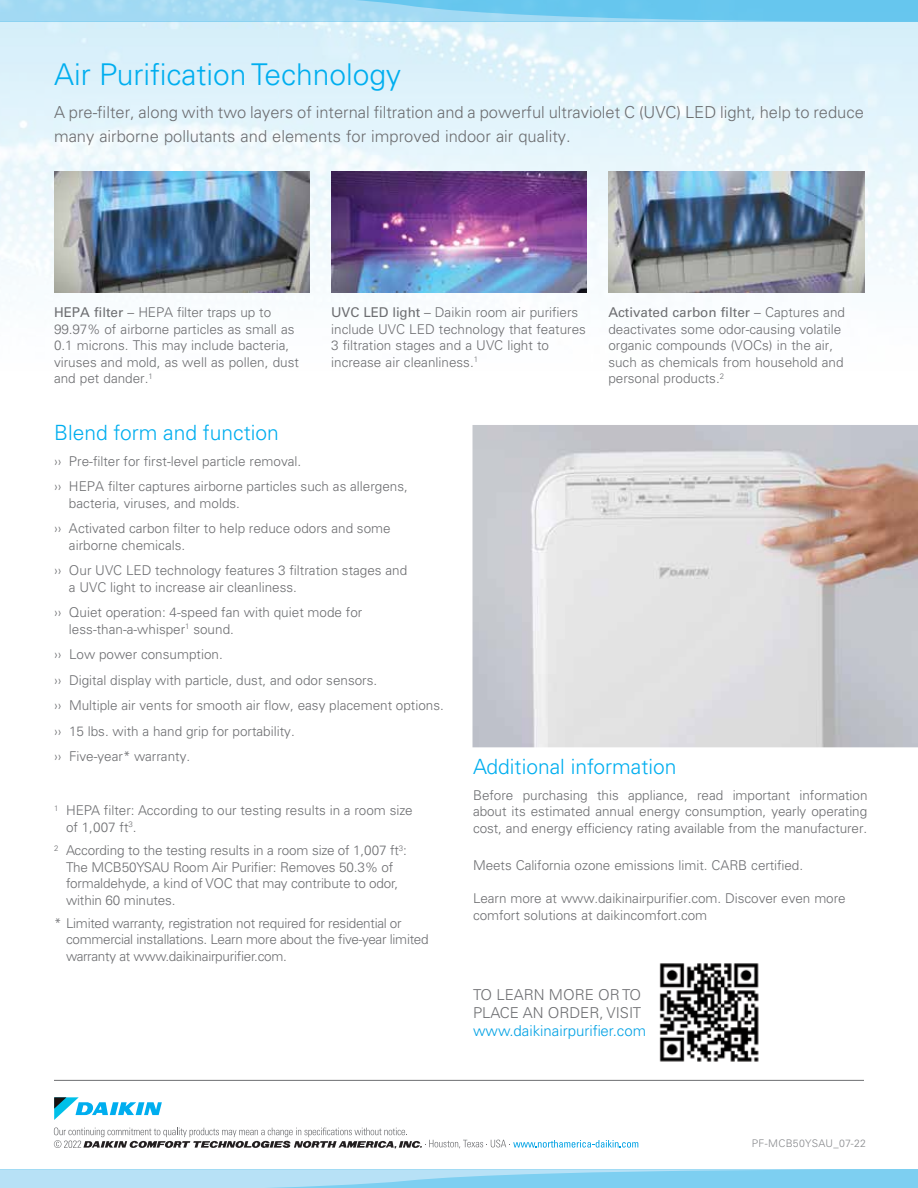
<style>
.page{position:relative;width:918px;height:1188px;background:#fff}
.page>*{position:absolute;margin:0;border:0;box-sizing:border-box;transform-origin:0 0}
.t1{font:300 30px "Univers LT Pro 45";color:#00aeef}
.t2{font:300 21px "Univers LT Pro 45";color:#00aeef}
.t3{font:300 16.5px/24px "Univers LT Pro 45";color:#6d6e71}
.t4{font:300 15px/18px "Univers LT Std";color:#6d6e71}
.t5{font:300 15px "Univers LT Std";color:#00a1e4}
.t6{font:300 13.5px/16.5px "Univers LT Pro 45";color:#6d6e71}
.t7{font:300 13.5px/16.5px "Univers LT Pro 45";letter-spacing:-.02em;color:#6d6e71}
.t8{font:13.5px "Univers LT Pro 55 Roman";color:#6d6e71}
.t9{font:300 10.5px "Univers LT Pro 45";letter-spacing:.02em;color:#888a8d}
.s1{font-family:"Univers LT Pro 55 Roman";font-weight:400}
.s2{font-family:"Univers LT Pro 45";font-weight:300}
</style>
<div class="page">
<img style="left:659px;top:963px;width:100px;height:99px">
<svg style="left:54px;top:1128px;width:584px;height:21px"></svg>
<svg style="left:54px;top:1097px;width:108px;height:23px"></svg>
<img style="left:0;top:22px;width:918px;height:271px">
<svg style="left:0;top:0;width:918px;height:22px;background:#88d1f0"></svg>
<svg style="left:0;top:1170px;width:918px;height:18px;background:#99d7f3"></svg>
<img style="left:54px;top:171px;width:256px;height:122px">
<img style="left:331px;top:171px;width:256px;height:121px">
<img style="left:608px;top:171px;width:256px;height:122px">
<img style="left:472px;top:425px;width:446px;height:322px">
<hr style="left:54px;top:1080px;width:810px;height:1px;background:#6d6e71">
<h1 class="t1" style="left:54px;top:55px;width:349px">Air Purification Technology</h1>
<p class="t3" style="left:54px;top:100px;width:811px">A pre-filter, along with two layers of internal filtration and a powerful ultraviolet C (UVC) LED light, help to reduce many airborne pollutants and elements for improved indoor air quality.</p>
<p class="t6" style="left:54px;top:304px;width:246px"><span class="s1">HEPA filter</span> – HEPA filter traps up to 99.97% of airborne particles as small as 0.1 microns. This may include bacteria, viruses and mold, as well as pollen, dust and pet dander.<sup>1</sup></p>
<p class="t6" style="left:331px;top:304px;width:256px"><span class="s1">UVC LED light</span> – Daikin room air purifiers include UVC LED technology that features 3 filtration stages and a UVC light to increase air cleanliness.<sup>1</sup></p>
<p class="t8" style="left:608px;top:303px;width:238px">Activated carbon filter <span class="s2">– Captures and</span></p>
<p class="t6" style="left:608px;top:320px;width:237px">deactivates some odor-causing volatile organic compounds (VOCs) in the air, such as chemicals from household and personal products.<sup>2</sup></p>
<h2 class="t2" style="left:54px;top:419px;width:226px">Blend form and function</h2>
<p class="t6" style="left:54px;top:448px;width:355px;line-height:25.5px">›› Pre-filter for first-level particle removal.<br>›› HEPA filter captures airborne particles such as allergens,</p>
<p class="t6" style="left:54px;top:490px;width:338px;line-height:25.5px;text-indent:15px">bacteria, viruses, and molds.<br>›› Activated carbon filter to help reduce odors and some</p>
<p class="t6" style="left:54px;top:532px;width:355px;line-height:25.5px;text-indent:15px">airborne chemicals.<br>›› Our UVC LED technology features 3 filtration stages and</p>
<p class="t6" style="left:54px;top:574px;width:310px;line-height:25.5px;text-indent:15px">a UVC light to increase air cleanliness.<br>›› Quiet operation: 4-speed fan with quiet mode for</p>
<p class="t6" style="left:54px;top:616px;width:391px;line-height:25.5px;text-indent:15px">less-than-a-whisper<sup>1</sup> sound.<br>›› Low power consumption.<br>›› Digital display with particle, dust, and odor sensors.<br>›› Multiple air vents for smooth air flow, easy placement options. ›› 15 lbs. with a hand grip for portability.<br>›› Five-year* warranty.</p>
<p class="t6" style="left:66px;top:802px;width:348px;text-indent:-12px"><sup>1</sup> HEPA filter: According to our testing results in a room size of 1,007 ft<sup>3</sup>.</p>
<p class="t6" style="left:66px;top:842px;width:342px;text-indent:-12px"><sup>2</sup> According to the testing results in a room size of 1,007 ft<sup>3</sup>:<br>The MCB50YSAU Room Air Purifier: Removes 50.3% of formaldehyde, a kind of VOC that may contribute to odor, within 60 minutes.</p>
<p class="t7" style="left:66px;top:915px;width:364px;text-indent:-12px">* Limited warranty, registration not required for residential or commercial installations. Learn more about the five-year limited warranty at www.daikinairpurifier.com.</p>
<h2 class="t2" style="left:473px;top:753px;width:205px">Additional information</h2>
<p class="t6" style="left:473px;top:787px;width:396px;text-align:justify">Before purchasing this appliance, read important information about its estimated annual energy consumption, yearly operating cost, and energy efficiency rating available from the manufacturer.</p>
<p class="t6" style="left:473px;top:857px;width:332px">Meets California ozone emissions limit. CARB certified.</p>
<p class="t6" style="left:473px;top:890px;width:374px">Learn more at www.daikinairpurifier.com. Discover even more comfort solutions at daikincomfort.com</p>
<p class="t4" style="left:473px;top:986px;width:170px">TO LEARN MORE OR TO<br>PLACE AN ORDER, VISIT</p>
<p class="t5" style="left:473px;top:1022px;width:174px">www.daikinairpurifier.com</p>
<p class="t9" style="left:752px;top:1136px;width:116px">PF-MCB50YSAU_07-22</p>
</div>
